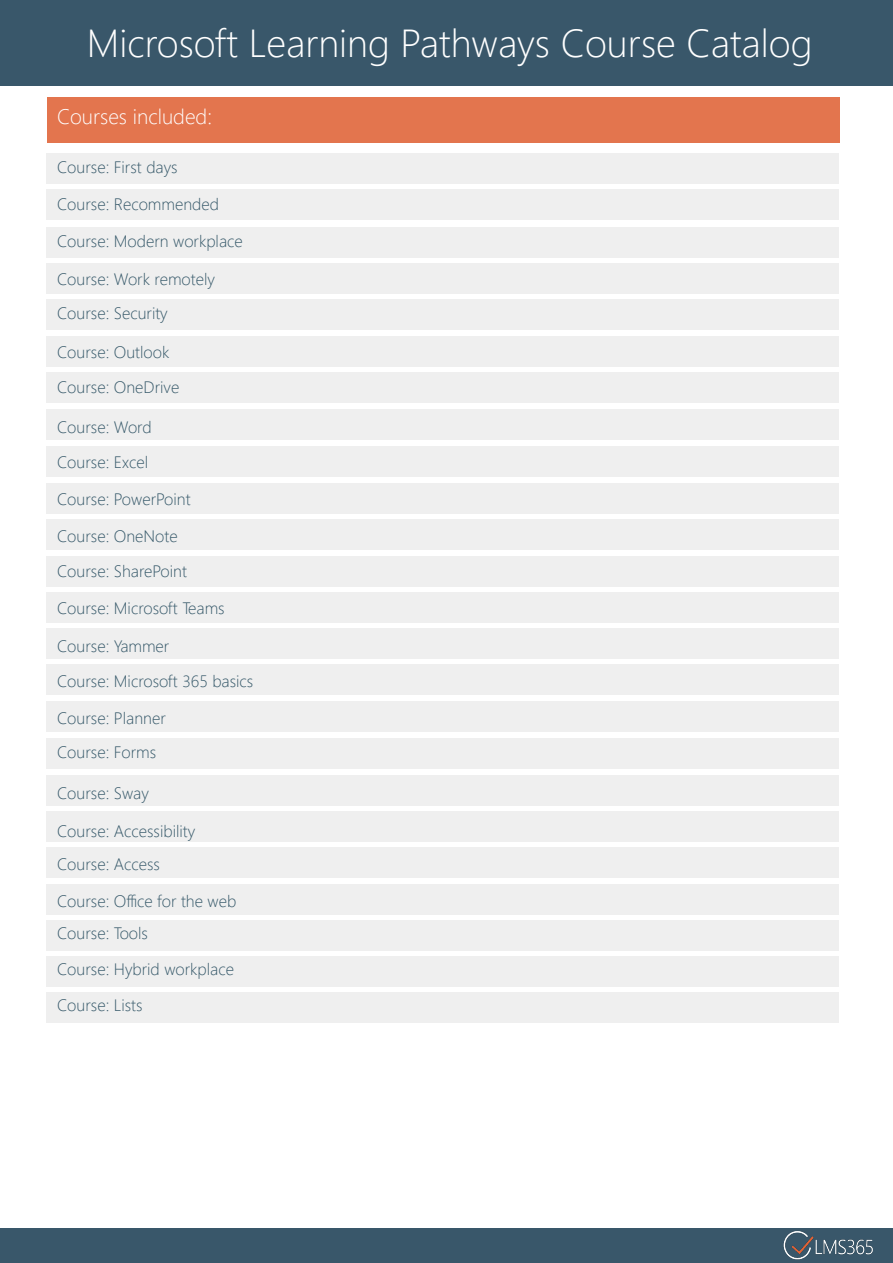
<style>
.page{position:relative;width:893px;height:1263px;background:#fff}
.page>*{position:absolute;margin:0;border:0;box-sizing:border-box;transform-origin:0 0}
.t1{font:300 39px "Segoe UI";color:#fff}
.t2{font:300 21px "Segoe UI";color:#fff}
.t3{font:300 16.5px "Segoe UI";color:#345768}
</style>
<div class="page">
<div style="left:0;top:1228px;width:893px;height:35px;background:#39576a"></div>
<div style="left:0;top:0;width:893px;height:86px;background:#39576a"></div>
<img style="left:783px;top:1231px;width:90px;height:29px">
<div style="left:47px;top:373px;width:792px;height:30px;background:#efefef"></div>
<div style="left:47px;top:664px;width:792px;height:31px;background:#efefef"></div>
<div style="left:47px;top:409px;width:792px;height:31px;background:#efefef"></div>
<div style="left:47px;top:701px;width:792px;height:30px;background:#efefef"></div>
<div style="left:47px;top:593px;width:792px;height:30px;background:#efefef"></div>
<div style="left:47px;top:884px;width:792px;height:30px;background:#efefef"></div>
<div style="left:47px;top:190px;width:792px;height:30px;background:#efefef"></div>
<div style="left:47px;top:98px;width:792px;height:45px;background:#e3754e"></div>
<div style="left:47px;top:153px;width:792px;height:30px;background:#efefef"></div>
<div style="left:47px;top:263px;width:792px;height:31px;background:#efefef"></div>
<div style="left:47px;top:483px;width:792px;height:31px;background:#efefef"></div>
<div style="left:47px;top:775px;width:792px;height:30px;background:#efefef"></div>
<div style="left:47px;top:227px;width:792px;height:30px;background:#efefef"></div>
<div style="left:47px;top:447px;width:792px;height:30px;background:#efefef"></div>
<div style="left:47px;top:738px;width:792px;height:31px;background:#efefef"></div>
<div style="left:47px;top:336px;width:792px;height:30px;background:#efefef"></div>
<div style="left:47px;top:556px;width:792px;height:30px;background:#efefef"></div>
<div style="left:47px;top:848px;width:792px;height:30px;background:#efefef"></div>
<div style="left:47px;top:628px;width:792px;height:31px;background:#efefef"></div>
<div style="left:47px;top:920px;width:792px;height:30px;background:#efefef"></div>
<div style="left:47px;top:956px;width:792px;height:30px;background:#efefef"></div>
<div style="left:47px;top:992px;width:792px;height:30px;background:#efefef"></div>
<div style="left:47px;top:300px;width:792px;height:30px;background:#efefef"></div>
<div style="left:47px;top:519px;width:792px;height:31px;background:#efefef"></div>
<div style="left:47px;top:811px;width:792px;height:30px;background:#efefef"></div>
<p class="t1" style="left:87px;top:6px;width:727px">Microsoft Learning Pathways Course Catalog</p>
<p class="t2" style="left:57px;top:96px;width:157px">Courses included:</p>
<p class="t3" style="left:57px;top:152px;width:122px">Course: First days</p>
<p class="t3" style="left:57px;top:189px;width:164px">Course: Recommended</p>
<p class="t3" style="left:57px;top:226px;width:187px">Course: Modern workplace</p>
<p class="t3" style="left:57px;top:263px;width:159px">Course: Work remotely</p>
<p class="t3" style="left:57px;top:297px;width:112px">Course: Security</p>
<p class="t3" style="left:57px;top:336px;width:114px">Course: Outlook</p>
<p class="t3" style="left:57px;top:371px;width:124px">Course: OneDrive</p>
<p class="t3" style="left:57px;top:411px;width:96px">Course: Word</p>
<p class="t3" style="left:57px;top:446px;width:93px">Course: Excel</p>
<p class="t3" style="left:57px;top:484px;width:135px">Course: PowerPoint</p>
<p class="t3" style="left:57px;top:521px;width:122px">Course: OneNote</p>
<p class="t3" style="left:57px;top:556px;width:131px">Course: SharePoint</p>
<p class="t3" style="left:57px;top:592px;width:169px">Course: Microsoft Teams</p>
<p class="t3" style="left:57px;top:631px;width:114px">Course: Yammer</p>
<p class="t3" style="left:57px;top:665px;width:198px">Course: Microsoft 365 basics</p>
<p class="t3" style="left:57px;top:703px;width:110px">Course: Planner</p>
<p class="t3" style="left:57px;top:737px;width:101px">Course: Forms</p>
<p class="t3" style="left:57px;top:778px;width:93px">Course: Sway</p>
<p class="t3" style="left:57px;top:815px;width:140px">Course: Accessibility</p>
<p class="t3" style="left:57px;top:848px;width:105px">Course: Access</p>
<p class="t3" style="left:57px;top:886px;width:181px">Course: Office for the web</p>
<p class="t3" style="left:57px;top:917px;width:93px">Course: Tools</p>
<p class="t3" style="left:57px;top:954px;width:178px">Course: Hybrid workplace</p>
<p class="t3" style="left:57px;top:989px;width:87px">Course: Lists</p>
</div>
